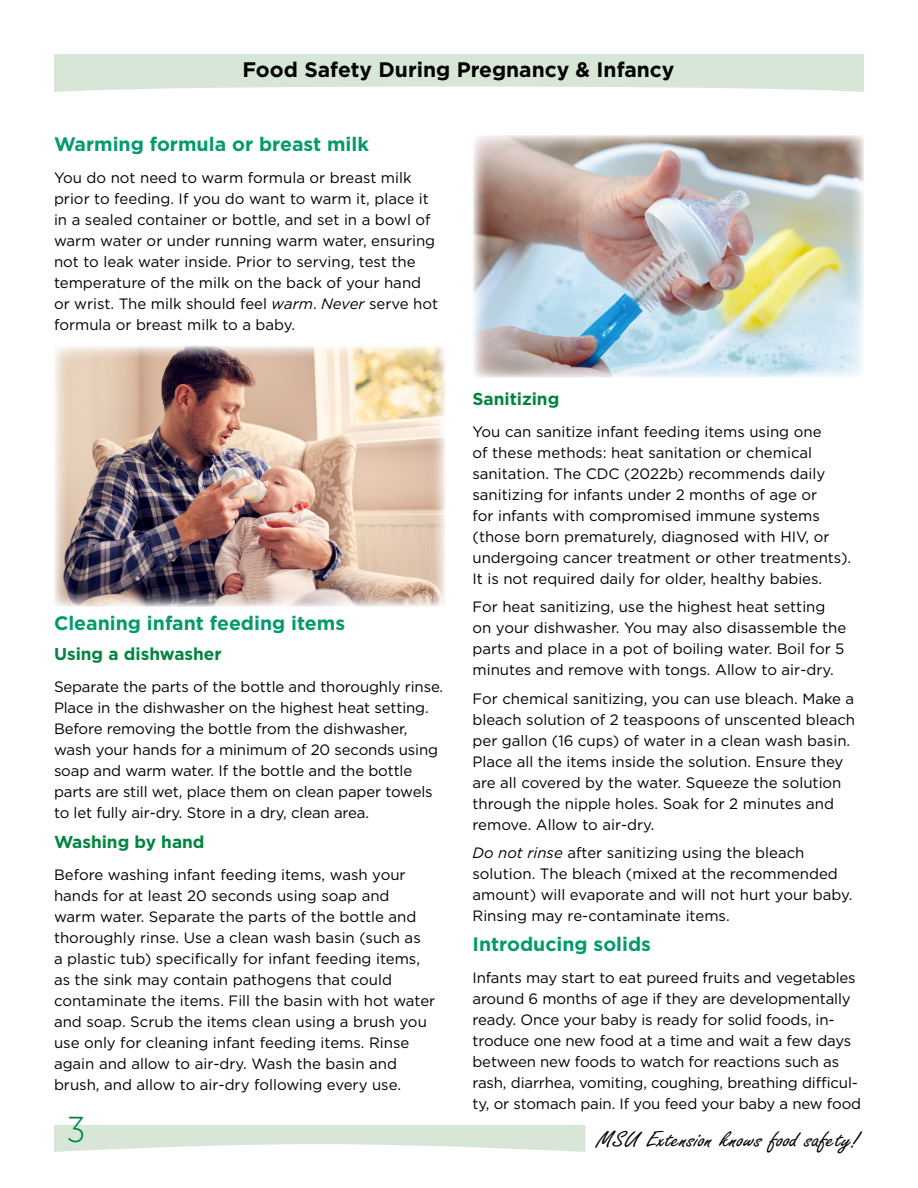
<style>
.page{position:relative;width:918px;height:1188px;background:#fff}
.page>*{position:absolute;margin:0;border:0;box-sizing:border-box;transform-origin:0 0}
.t1{font:300 36px "Gotham Narrow";color:#00853f}
.t2{font:24px "Freestyle Script";color:#000;scale:1.2 1}
.t3{font:700 21px "Gotham";color:#000}
.Heads_2{font:700 19.5px "Gotham";color:#049a6e}
.Heads_3{font:700 17.25px "Gotham";color:#00853f}
.Text{font:15px/21px "Gotham";color:#000}
.s1{font-style:italic}
</style>
<div class="page">
<svg style="left:54px;top:54px;width:810px;height:38px;background:#dce8dc"></svg>
<svg style="left:54px;top:1125px;width:531px;height:27px"></svg>
<img style="left:473px;top:135px;width:391px;height:242px">
<img style="left:54px;top:346px;width:391px;height:261px">
<p class="t3" style="left:243px;top:56px;width:433px">Food Safety During Pregnancy &amp; Infancy</p>
<p class="Heads_2" style="left:54px;top:131px;width:316px">Warming formula or breast milk</p>
<p class="Text" style="left:54px;top:167px;width:386px">You do not need to warm formula or breast milk prior to feeding. If you do want to warm it, place it in a sealed container or bottle, and set in a bowl of warm water or under running warm water, ensuring not to leak water inside. Prior to serving, test the temperature of the milk on the back of your hand or wrist. The milk should feel <span class="s1">warm</span>. <span class="s1">Never</span> serve hot formula or breast milk to a baby.</p>
<p class="Heads_2" style="left:54px;top:610px;width:293px">Cleaning infant feeding items</p>
<p class="Heads_3" style="left:54px;top:643px;width:169px">Using a dishwasher</p>
<p class="Text" style="left:54px;top:676px;width:391px">Separate the parts of the bottle and thoroughly rinse.<br>Place in the dishwasher on the highest heat setting.<br>Before removing the bottle from the dishwasher, wash your hands for a minimum of 20 seconds using soap and warm water. If the bottle and the bottle parts are still wet, place them on clean paper towels to let fully air-dry. Store in a dry, clean area.</p>
<p class="Heads_3" style="left:54px;top:830px;width:152px">Washing by hand</p>
<p class="Text" style="left:54px;top:864px;width:383px">Before washing infant feeding items, wash your hands for at least 20 seconds using soap and<br>warm water. Separate the parts of the bottle and thoroughly rinse. Use a clean wash basin (such as<br>a plastic tub) specifically for infant feeding items, as the sink may contain pathogens that could contaminate the items. Fill the basin with hot water and soap. Scrub the items clean using a brush you use only for cleaning infant feeding items. Rinse again and allow to air-dry. Wash the basin and brush, and allow to air-dry following every use.</p>
<p class="t1" style="left:67px;top:1107px;width:20px">3</p>
<p class="Heads_3" style="left:472px;top:387px;width:88px">Sanitizing</p>
<p class="Text" style="left:472px;top:420px;width:380px">You can sanitize infant feeding items using one<br>of these methods: heat sanitation or chemical sanitation. The CDC (2022b) recommends daily sanitizing for infants under 2 months of age or<br>for infants with compromised immune systems (those born prematurely, diagnosed with HIV, or undergoing cancer treatment or other treatments).<br>It is not required daily for older, healthy babies.</p>
<p class="Text" style="left:472px;top:596px;width:375px">For heat sanitizing, use the highest heat setting on your dishwasher. You may also disassemble the parts and place in a pot of boiling water. Boil for 5 minutes and remove with tongs. Allow to air-dry.</p>
<p class="Text" style="left:472px;top:688px;width:384px">For chemical sanitizing, you can use bleach. Make a bleach solution of 2 teaspoons of unscented bleach per gallon (16 cups) of water in a clean wash basin.<br>Place all the items inside the solution. Ensure they are all covered by the water. Squeeze the solution through the nipple holes. Soak for 2 minutes and remove. Allow to air-dry.</p>
<p class="Text" style="left:472px;top:842px;width:381px"><span class="s1">Do not rinse</span> after sanitizing using the bleach solution. The bleach (mixed at the recommended amount) will evaporate and will not hurt your baby.<br>Rinsing may re-contaminate items.</p>
<p class="Heads_2" style="left:472px;top:931px;width:180px">Introducing solids</p>
<p class="Text" style="left:472px;top:967px;width:390px">Infants may start to eat pureed fruits and vegetables around 6 months of age if they are developmentally ready. Once your baby is ready for solid foods, in&shy;troduce one new food at a time and wait a few days between new foods to watch for reactions such as rash, diarrhea, vomiting, coughing, breathing difficul&shy;ty, or stomach pain. If you feed your baby a new food</p>
<p class="t2" style="left:597px;top:1126px;width:220px">MSU Extension knows food safety!</p>
</div>
